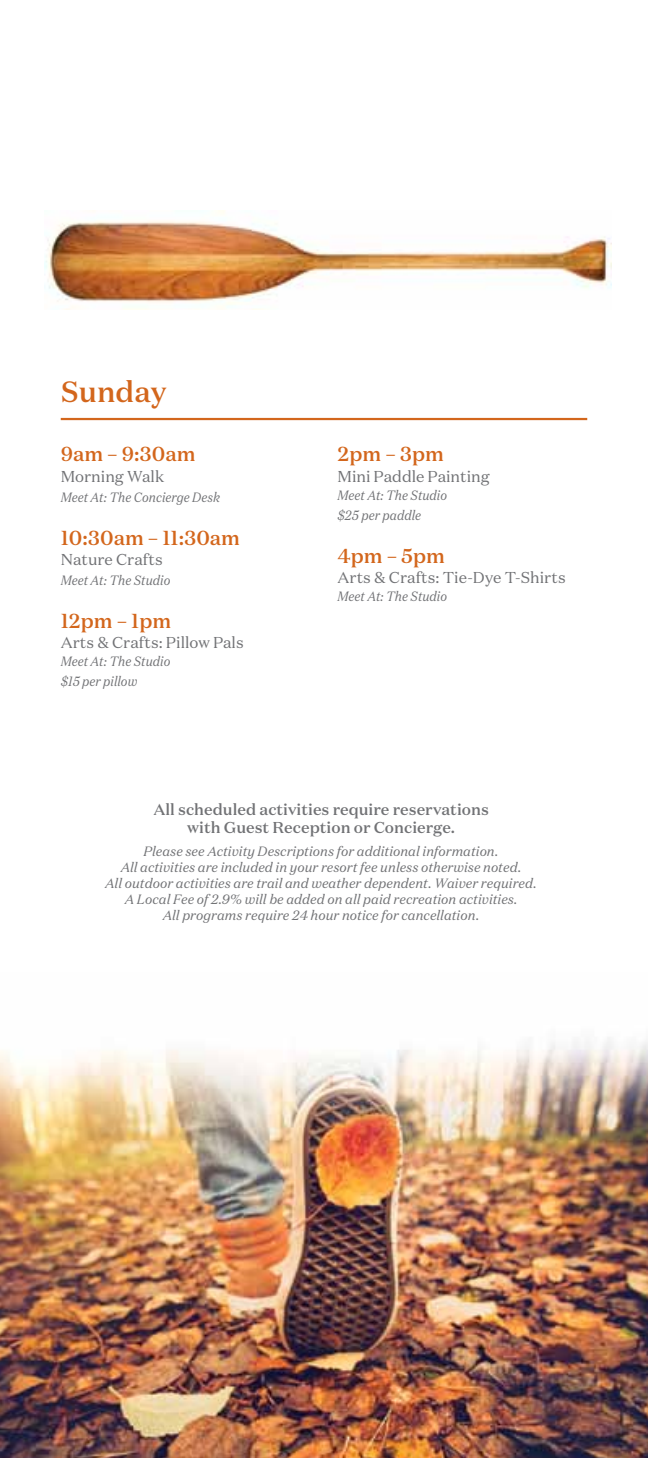
<style>
.page{position:relative;width:648px;height:1458px;background:#fff}
.page>*{position:absolute;margin:0;border:0;box-sizing:border-box;transform-origin:0 0}
.t1{font:500 29.25px "Domaine Text";color:#d3661c}
.t2{font:500 20.25px "Domaine Text";color:#d3661c}
.t3{font:15.75px "Domaine Text";color:#717275}
.t4{font:500 15.75px/18px "Domaine Text";color:#717275;text-align:center}
.t5{font:italic 13.5px/16.2px "Domaine Text";color:#717275;text-align:center}
.t6{font:italic 13.5px/20.2px "Domaine Text";color:#717275;scale:.9 1}
</style>
<div class="page">
<hr style="left:61px;top:418px;width:526px;height:2px;background:#d3661c">
<img style="left:0;top:1038px;width:648px;height:420px">
<img style="left:44px;top:211px;width:567px;height:98px">
<h1 class="t1" style="left:61px;top:373px;width:107px">Sunday</h1>
<h2 class="t2" style="left:61px;top:441px;width:136px">9am – 9:30am</h2>
<p class="t3" style="left:61px;top:466px;width:105px">Morning Walk</p>
<p class="t6" style="left:61px;top:487px;width:179px">Meet At: The Concierge Desk</p>
<h2 class="t2" style="left:61px;top:524px;width:181px">10:30am – 11:30am</h2>
<p class="t3" style="left:61px;top:549px;width:104px">Nature Crafts</p>
<p class="t6" style="left:61px;top:570px;width:123px">Meet At: The Studio</p>
<h2 class="t2" style="left:61px;top:608px;width:112px">12pm – 1pm</h2>
<p class="t3" style="left:61px;top:633px;width:184px">Arts &amp; Crafts: Pillow Pals</p>
<p class="t6" style="left:61px;top:651px;width:123px">Meet At: The Studio $15 per pillow</p>
<h2 class="t2" style="left:338px;top:441px;width:108px">2pm – 3pm</h2>
<p class="t3" style="left:338px;top:466px;width:154px">Mini Paddle Painting</p>
<p class="t6" style="left:338px;top:485px;width:123px">Meet At: The Studio $25 per paddle</p>
<h2 class="t2" style="left:338px;top:542px;width:109px">4pm – 5pm</h2>
<p class="t3" style="left:338px;top:567px;width:230px">Arts &amp; Crafts: Tie-Dye T-Shirts</p>
<p class="t6" style="left:338px;top:586px;width:123px">Meet At: The Studio</p>
<p class="t4" style="left:153px;top:800px;width:337px">All scheduled activities require reservations with Guest Reception or Concierge.</p>
<p class="t5" style="left:105px;top:843px;width:433px">Please see Activity Descriptions for additional information.<br>All activities are included in your resort fee unless otherwise noted.<br>All outdoor activities are trail and weather dependent. Waiver required.<br>A Local Fee of 2.9% will be added on all paid recreation activities.<br>All programs require 24 hour notice for cancellation.</p>
</div>
